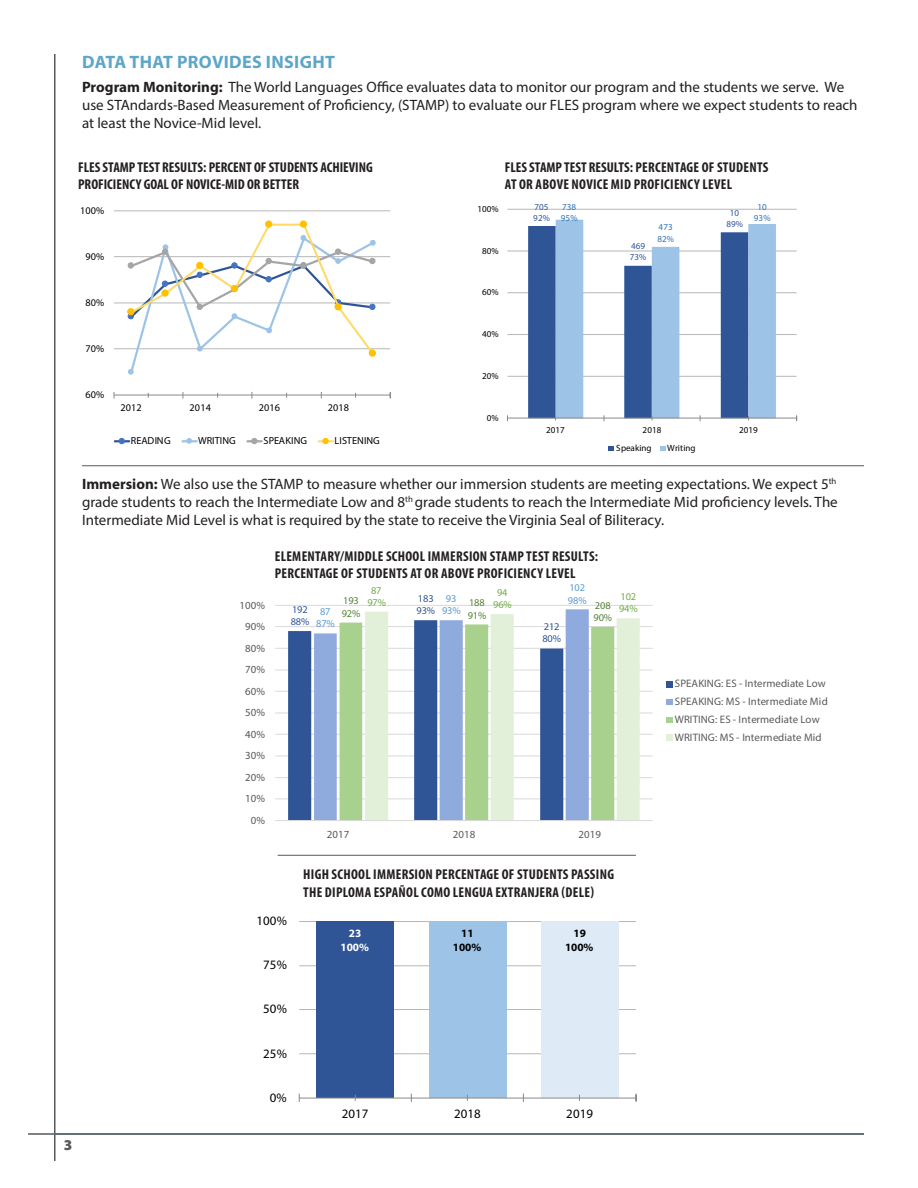
<style>
.page{position:relative;width:918px;height:1188px;background:#fff}
.page>*{position:absolute;margin:0;border:0;box-sizing:border-box;transform-origin:0 0}
.header-color{font:700 18px "Myriad Pro";letter-spacing:.02em;color:#5ca6c8}
.t1{font:15px/18px "Myriad Pro";color:#231f20}
.t2{font:900 15px "Myriad Pro";color:#57585a}
.t3{font:700 condensed 14.25px/17.1px "Myriad Pro";letter-spacing:.02em;color:#231f20}
.t4{font:700 condensed 14.25px "Myriad Pro";color:#231f20}
.t5{font:12.9px "Myriad Pro";letter-spacing:.01em;color:#000}
.t6{font:700 11.25px/14px "Myriad Pro";letter-spacing:-.005em;color:#000;text-align:center}
.t7{font:700 11.25px/14px "Myriad Pro";color:#fff;text-align:center}
.t8{font:10.8px/17.9px "Myriad Pro";letter-spacing:.01em;color:#595959}
.t9{font:10.35px/12.3px "Myriad Pro";letter-spacing:-.015em;color:#2f5597}
.t10{font:10.35px/12.3px "Myriad Pro";letter-spacing:-.015em;color:#548235}
.t11{font:10.35px/12.3px "Myriad Pro";letter-spacing:-.015em;color:#5b9bd5;text-align:center}
.t12{font:10.35px/12.3px "Myriad Pro";letter-spacing:-.015em;color:#70ad47;text-align:center}
.t13{font:10.2px "Myriad Pro";letter-spacing:.01em;color:#000}
.t14{font:9px "Myriad Pro";letter-spacing:.01em;color:#000}
.t15{font:9px/11.1px "Myriad Pro";letter-spacing:.01em;color:#2f5597}
.t16{font:9px/11.1px "Myriad Pro";letter-spacing:.01em;color:#2e75b6}
.s1{font-weight:700}
</style>
<div class="page">
<hr style="left:54px;top:54px;width:2px;height:1107px;background:#57585a">
<hr style="left:28px;top:1133px;width:836px;height:2px;background:#57585a">
<hr style="left:82px;top:465px;width:782px;height:1px;background:#57585a">
<hr style="left:278px;top:855px;width:358px;height:1px;background:#57585a">
<hr style="left:507px;top:376px;width:290px;height:1px;background:#b7b7b7">
<hr style="left:507px;top:334px;width:290px;height:1px;background:#b7b7b7">
<hr style="left:507px;top:293px;width:290px;height:1px;background:#b7b7b7">
<hr style="left:507px;top:251px;width:290px;height:1px;background:#b7b7b7">
<hr style="left:507px;top:209px;width:290px;height:1px;background:#b7b7b7">
<hr style="left:507px;top:418px;width:290px;height:1px;background:#898989">
<svg style="left:528px;top:220px;width:248px;height:201px"></svg>
<svg style="left:609px;top:446px;width:5px;height:5px"></svg>
<svg style="left:660px;top:446px;width:5px;height:5px"></svg>
<hr style="left:275px;top:799px;width:378px;height:1px;background:#d9d9d9">
<hr style="left:275px;top:777px;width:378px;height:1px;background:#d9d9d9">
<hr style="left:275px;top:756px;width:378px;height:1px;background:#d9d9d9">
<hr style="left:275px;top:734px;width:378px;height:1px;background:#d9d9d9">
<hr style="left:275px;top:713px;width:378px;height:1px;background:#d9d9d9">
<hr style="left:275px;top:691px;width:378px;height:1px;background:#d9d9d9">
<hr style="left:275px;top:670px;width:378px;height:1px;background:#d9d9d9">
<hr style="left:275px;top:648px;width:378px;height:1px;background:#d9d9d9">
<hr style="left:275px;top:626px;width:378px;height:1px;background:#d9d9d9">
<hr style="left:275px;top:605px;width:378px;height:1px;background:#d9d9d9">
<svg style="left:288px;top:631px;width:26px;height:189px;background:#4567a2"></svg>
<svg style="left:314px;top:609px;width:275px;height:211px;fill:#8faadc"></svg>
<svg style="left:340px;top:623px;width:25px;height:197px;background:#b2d59a"></svg>
<svg style="left:365px;top:612px;width:275px;height:208px"></svg>
<hr style="left:275px;top:820px;width:378px;height:1px;background:#d9d9d9">
<svg style="left:666px;top:681px;width:6px;height:6px"></svg>
<svg style="left:666px;top:699px;width:6px;height:6px"></svg>
<svg style="left:666px;top:717px;width:6px;height:6px"></svg>
<div style="left:666px;top:734px;width:6px;height:7px;background:#e2f0d9"></div>
<hr style="left:114px;top:349px;width:276px;height:1px;background:#b7b7b7">
<hr style="left:114px;top:303px;width:276px;height:1px;background:#b7b7b7">
<hr style="left:114px;top:256px;width:276px;height:1px;background:#b7b7b7">
<hr style="left:114px;top:211px;width:276px;height:1px;background:#b7b7b7">
<hr style="left:114px;top:395px;width:276px;height:1px;background:#898989">
<div style="left:127px;top:308px;width:7px;height:7px;border:1px solid #ffc000;border-radius:50%"></div>
<svg style="left:128px;top:221px;width:248px;height:154px"></svg>
<div style="left:369px;top:350px;width:7px;height:6px;border:1px solid #ffc000;border-radius:50%"></div>
<svg style="left:115px;top:438px;width:14px;height:6px"></svg>
<svg style="left:183px;top:438px;width:14px;height:6px"></svg>
<svg style="left:247px;top:438px;width:15px;height:6px"></svg>
<svg style="left:319px;top:438px;width:14px;height:6px"></svg>
<hr style="left:299px;top:1054px;width:337px;height:1px;background:#b7b7b7">
<hr style="left:299px;top:1009px;width:337px;height:1px;background:#b7b7b7">
<hr style="left:299px;top:966px;width:337px;height:1px;background:#b7b7b7">
<hr style="left:299px;top:921px;width:337px;height:1px;background:#b7b7b7">
<div style="left:316px;top:921px;width:78px;height:177px;background:#2f5597"></div>
<div style="left:429px;top:921px;width:77px;height:177px;background:#9dc3e6"></div>
<div style="left:541px;top:921px;width:77px;height:177px;background:#deebf7"></div>
<hr style="left:299px;top:1098px;width:337px;height:1px;background:#898989">
<p class="header-color" style="left:82px;top:50px;width:254px">DATA THAT PROVIDES INSIGHT</p>
<p class="t1" style="left:82px;top:78px;width:777px"><span class="s1">Program Monitoring:</span> The World Languages Office evaluates data to monitor our program and the students we serve. We use STAndards-Based Measurement of Proficiency, (STAMP) to evaluate our FLES program where we expect students to reach at least the Novice-Mid level.</p>
<p class="t4" style="left:78px;top:158px;width:296px">FLES STAMP TEST RESULTS: PERCENT OF STUDENTS ACHIEVING</p>
<p class="t4" style="left:78px;top:175px;width:222px">PROFICIENCY GOAL OF NOVICE-MID OR BETTER</p>
<p class="t13" style="left:80px;top:204px;width:26px">100%</p>
<p class="t13" style="left:86px;top:250px;width:20px">90%</p>
<p class="t13" style="left:86px;top:296px;width:20px">80%</p>
<p class="t13" style="left:86px;top:342px;width:20px">70%</p>
<p class="t13" style="left:86px;top:388px;width:20px">60%</p>
<p class="t13" style="left:121px;top:402px;width:23px">2012</p>
<p class="t13" style="left:190px;top:402px;width:23px">2014</p>
<p class="t13" style="left:259px;top:402px;width:23px">2016</p>
<p class="t13" style="left:328px;top:402px;width:23px">2018</p>
<p class="t13" style="left:131px;top:435px;width:41px">READING</p>
<p class="t13" style="left:198px;top:435px;width:39px">WRITING</p>
<p class="t13" style="left:263px;top:435px;width:45px">SPEAKING</p>
<p class="t13" style="left:335px;top:435px;width:47px">LISTENING</p>
<p class="t4" style="left:505px;top:158px;width:265px">FLES STAMP TEST RESULTS: PERCENTAGE OF STUDENTS</p>
<p class="t3" style="left:505px;top:175px;width:229px">AT OR ABOVE NOVICE MID PROFICIENCY LEVEL</p>
<p class="t14" style="left:477px;top:203px;width:23px">100%</p>
<p class="t14" style="left:482px;top:245px;width:18px">80%</p>
<p class="t14" style="left:482px;top:287px;width:18px">60%</p>
<p class="t14" style="left:482px;top:329px;width:18px">40%</p>
<p class="t14" style="left:482px;top:370px;width:18px">20%</p>
<p class="t14" style="left:487px;top:412px;width:13px">0%</p>
<p class="t15" style="left:533px;top:201px;width:18px">705<br>92%</p>
<p class="t16" style="left:561px;top:201px;width:18px">738<br>95%</p>
<p class="t15" style="left:630px;top:241px;width:18px">469<br>73%</p>
<p class="t16" style="left:657px;top:222px;width:18px">473<br>82%</p>
<p class="t15" style="left:726px;top:207px;width:18px;text-align:center">10<br>89%</p>
<p class="t16" style="left:754px;top:201px;width:18px;text-align:center">10<br>93%</p>
<p class="t14" style="left:546px;top:424px;width:20px">2017</p>
<p class="t14" style="left:643px;top:424px;width:20px">2018</p>
<p class="t14" style="left:739px;top:424px;width:20px">2019</p>
<p class="t14" style="left:616px;top:442px;width:37px">Speaking</p>
<p class="t14" style="left:667px;top:442px;width:30px">Writing</p>
<p class="t1" style="left:82px;top:474px;width:757px;text-align:justify"><span class="s1">Immersion:</span> We also use the STAMP to measure whether our immersion students are meeting expectations. We expect 5<sup>th </sup>grade students to reach the Intermediate Low and 8<sup>th</sup> grade students to reach the Intermediate Mid proficiency levels. The Intermediate Mid Level is what is required by the state to receive the Virginia Seal of Biliteracy.</p>
<p class="t2" style="left:64px;top:1134px;width:10px">3</p>
<p class="t8" style="left:239px;top:596px;width:27px">100%</p>
<p class="t8" style="left:245px;top:617px;width:21px">90%</p>
<p class="t8" style="left:245px;top:639px;width:21px">80%</p>
<p class="t8" style="left:245px;top:660px;width:21px">70%</p>
<p class="t8" style="left:245px;top:682px;width:21px">60%</p>
<p class="t8" style="left:245px;top:703px;width:21px">50%</p>
<p class="t8" style="left:245px;top:725px;width:21px">40%</p>
<p class="t8" style="left:245px;top:746px;width:21px">30%</p>
<p class="t8" style="left:245px;top:768px;width:21px">20%</p>
<p class="t8" style="left:245px;top:789px;width:21px">10%</p>
<p class="t8" style="left:251px;top:811px;width:16px">0%</p>
<p class="t3" style="left:275px;top:548px;width:325px">ELEMENTARY/MIDDLE SCHOOL IMMERSION STAMP TEST RESULTS:<br>PERCENTAGE OF STUDENTS AT OR ABOVE PROFICIENCY LEVEL</p>
<p class="t11" style="left:569px;top:582px;width:17px">102</p>
<p class="t12" style="left:367px;top:584px;width:20px">87<br>97%</p>
<p class="t12" style="left:493px;top:586px;width:20px">94<br>96%</p>
<p class="t12" style="left:619px;top:590px;width:20px;text-align:left">102<br>94%</p>
<p class="t9" style="left:417px;top:592px;width:20px">183<br>93%</p>
<p class="t11" style="left:442px;top:592px;width:20px">93<br>93%</p>
<p class="t10" style="left:343px;top:595px;width:17px">193</p>
<p class="t11" style="left:568px;top:594px;width:20px">98%</p>
<p class="t10" style="left:342px;top:607px;width:20px">92%</p>
<p class="t10" style="left:468px;top:597px;width:20px">188<br>91%</p>
<p class="t10" style="left:594px;top:599px;width:20px">208<br>90%</p>
<p class="t9" style="left:291px;top:603px;width:20px">192<br>88%</p>
<p class="t11" style="left:316px;top:605px;width:20px">87<br>87%</p>
<p class="t9" style="left:542px;top:620px;width:20px">212<br>80%</p>
<p class="t8" style="left:327px;top:825px;width:24px">2017</p>
<p class="t8" style="left:453px;top:825px;width:24px">2018</p>
<p class="t8" style="left:579px;top:825px;width:24px">2019</p>
<p class="t3" style="left:303px;top:866px;width:312px">HIGH SCHOOL IMMERSION PERCENTAGE OF STUDENTS PASSING</p>
<p class="t3" style="left:303px;top:883px;width:292px">THE DIPLOMA ESPAÑOL COMO LENGUA EXTRANJERA (DELE)</p>
<p class="t5" style="left:257px;top:913px;width:32px">100%</p>
<p class="t5" style="left:263px;top:957px;width:25px">75%</p>
<p class="t5" style="left:263px;top:1001px;width:25px">50%</p>
<p class="t5" style="left:263px;top:1045px;width:25px">25%</p>
<p class="t5" style="left:270px;top:1089px;width:18px">0%</p>
<p class="t7" style="left:341px;top:926px;width:30px">23<br>100%</p>
<p class="t6" style="left:453px;top:926px;width:30px">11<br>100%</p>
<p class="t6" style="left:565px;top:926px;width:30px">19<br>100%</p>
<p class="t5" style="left:342px;top:1106px;width:28px">2017</p>
<p class="t5" style="left:454px;top:1106px;width:28px">2018</p>
<p class="t5" style="left:566px;top:1106px;width:28px">2019</p>
<p class="t8" style="left:675px;top:675px;width:154px">SPEAKING: ES - Intermediate Low<br>SPEAKING: MS - Intermediate Mid<br>WRITING: ES - Intermediate Low<br>WRITING: MS - Intermediate Mid</p>
</div>
